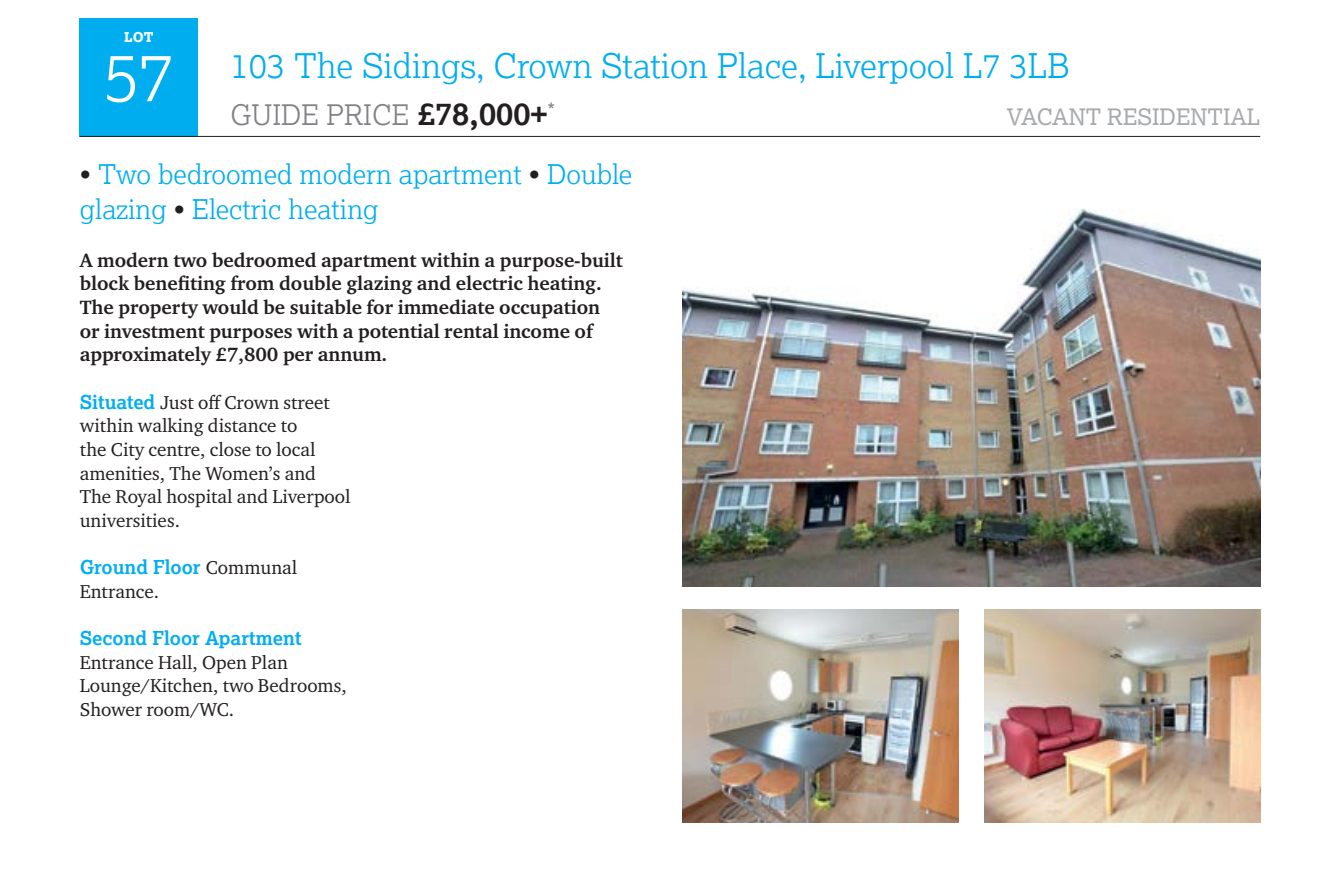
<style>
.page{position:relative;width:1340px;height:883px;background:#fff}
.page>*{position:absolute;margin:0;border:0;box-sizing:border-box;transform-origin:0 0}
.t1{font:300 67.5px "Lexia";color:#fff}
.t2{font:300 33.75px "Lexia";color:#00aeef}
.t3{font:300 28.12px "Lexia";color:#808285}
.t4{font:300 27px/35.3px "Lexia";color:#00aeef}
.t5{font:22.5px "Lexia";color:#a7a9ac}
.t6{font:20.25px "Lexia";color:#808285}
.t7{font:700 19.8px/23.6px "Charter ITC Pro";color:#231f20}
.t8{font:19.12px/23.6px "Charter ITC Pro";color:#231f20}
.t9{font:700 19.12px "Lexia";color:#00aeef}
.t10{font:800 13.5px "Lexia";color:#fff}
.s1{font-weight:700;font-size:31.5px;color:#231f20}
.s2{color:#231f20}
.s3{font-family:"Lexia";font-weight:700;color:#00aeef}
.s4{font-family:"Charter ITC Pro";font-weight:400;color:#231f20}
</style>
<div class="page">
<div style="left:80px;top:18px;width:118px;height:119px;background:#00aeef"></div>
<hr style="left:80px;top:136px;width:1180px;height:1px;background:#231f20">
<img style="left:682px;top:609px;width:276px;height:213px">
<img style="left:984px;top:609px;width:276px;height:213px">
<img style="left:682px;top:208px;width:578px;height:377px">
<p class="t10" style="left:124px;top:28px;width:31px">LOT</p>
<h1 class="t1" style="left:103px;top:34px;width:73px">57</h1>
<h2 class="t2" style="left:230px;top:44px;width:841px">103 The Sidings, Crown Station Place, Liverpool L7 3LB</h2>
<h3 class="t3" style="left:230px;top:97px;width:318px">GUIDE PRICE <span class="s1">£78,000+</span></h3>
<p class="t5" style="left:1006px;top:102px;width:255px">VACANT RESIDENTIAL</p>
<p class="t6" style="left:547px;top:98px;width:9px">*</p>
<h3 class="t4" style="left:80px;top:156px;width:554px"><span class="s2">•</span> Two bedroomed modern apartment <span class="s2">•</span> Double glazing <span class="s2">•</span> Electric heating</h3>
<p class="t7" style="left:80px;top:248px;width:544px">A modern two bedroomed apartment within a purpose-built block benefiting from double glazing and electric heating.<br>The property would be suitable for immediate occupation or investment purposes with a potential rental income of approximately £7,800 per annum.</p>
<p class="t8" style="left:80px;top:390px;width:272px"><span class="s3">Situated</span> Just off Crown street within walking distance to<br>the City centre, close to local amenities, The Women’s and<br>The Royal hospital and Liverpool universities.</p>
<p class="t9" style="left:80px;top:555px;width:219px">Ground Floor <span class="s4">Communal</span></p>
<p class="t8" style="left:80px;top:579px;width:81px">Entrance.</p>
<p class="t9" style="left:80px;top:626px;width:223px">Second Floor Apartment</p>
<p class="t8" style="left:80px;top:649px;width:268px">Entrance Hall, Open Plan<br>Lounge/Kitchen, two Bedrooms,<br>Shower room/WC.</p>
</div>
